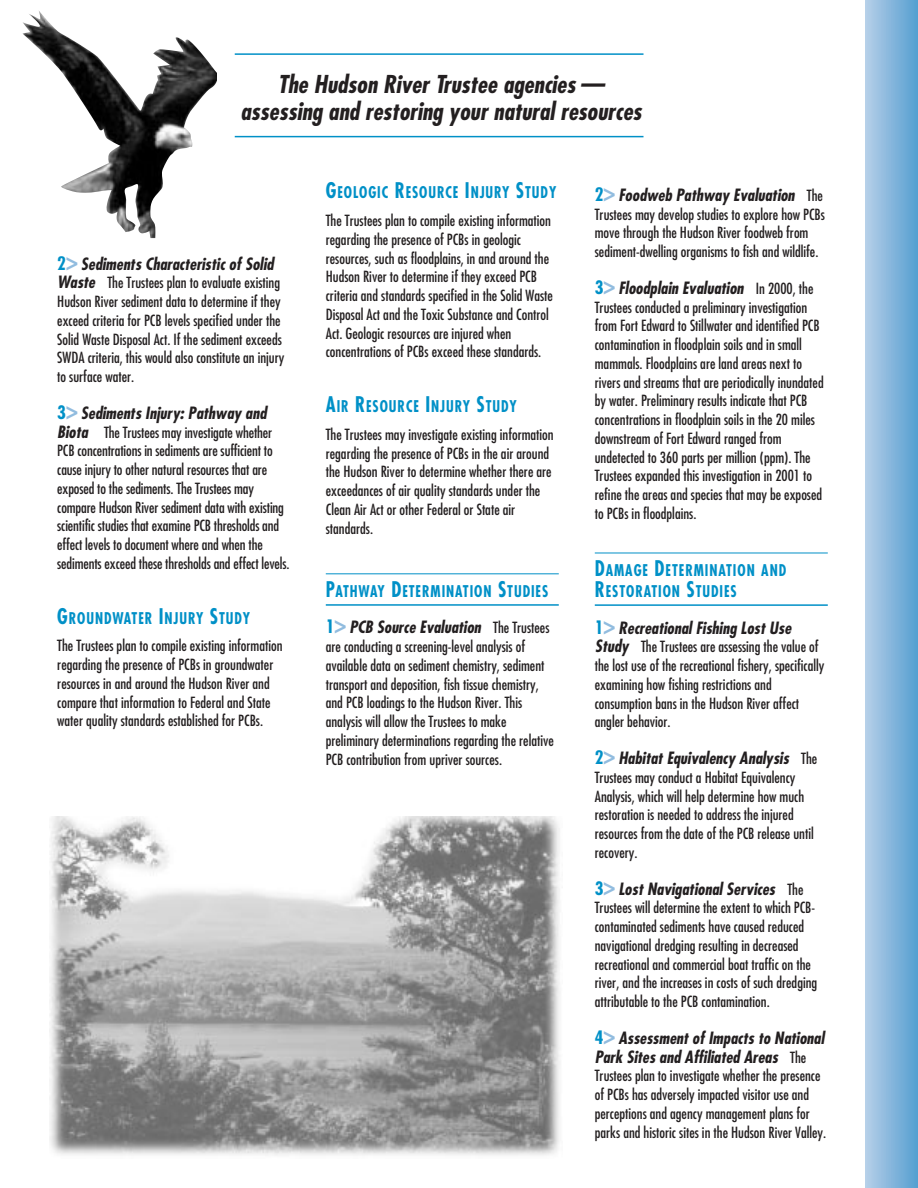
<style>
.page{position:relative;width:918px;height:1188px;background:#fff}
.page>*{position:absolute;margin:0;border:0;box-sizing:border-box;transform-origin:0 0}
.t1{font:italic 700 condensed 24px/27px "Futura";color:#231f20;text-align:center}
.t2{font:italic 700 condensed 16.5px/18.8px "Futura";color:#231f20}
.t3{font:700 condensed 15.75px/21px "Futura";letter-spacing:.065em;color:#0090c7;scale:.9 1}
.t4{font:condensed 15px/18.8px "Futura";color:#231f20}
.s1{font-style:normal;font-size:18px;color:#0090c7}
.s2{font-style:normal;font-size:24px;color:#91bcdf}
.s3{font-weight:700;font-style:italic;font-size:16.5px}
.s4{font-size:21px}
.s5{font-weight:400;font-style:normal;font-size:15px}
</style>
<div class="page">
<hr style="left:326px;top:573px;width:233px;height:1px;background:#0090c7">
<hr style="left:326px;top:604px;width:233px;height:2px;background:#0090c7">
<hr style="left:595px;top:553px;width:233px;height:1px;background:#0090c7">
<hr style="left:595px;top:604px;width:233px;height:2px;background:#0090c7">
<hr style="left:235px;top:53px;width:409px;height:2px;background:#0090c7">
<hr style="left:235px;top:136px;width:409px;height:1px;background:#0090c7">
<img style="left:22px;top:11px;width:195px;height:227px">
<div style="left:866px;top:0;width:52px;height:1188px;background:linear-gradient(to right,#b5cee8,#57a0d1)"></div>
<img style="left:50px;top:816px;width:510px;height:339px">
<h1 class="t1" style="left:240px;top:72px;width:403px">The Hudson River Trustee agencies — assessing and restoring your natural resources</h1>
<p class="t2" style="left:57px;top:256px;width:218px"><span class="s1">2</span><span class="s2">&gt;</span> Sediments Characteristic of Solid</p>
<p class="t4" style="left:57px;top:275px;width:229px"><span class="s3">Waste</span> The Trustees plan to evaluate existing Hudson River sediment data to determine if they exceed criteria for PCB levels specified under the Solid Waste Disposal Act. If the sediment exceeds SWDA criteria, this would also constitute an injury to surface water.</p>
<p class="t2" style="left:57px;top:405px;width:211px"><span class="s1">3</span><span class="s2">&gt;</span> Sediments Injury: Pathway and</p>
<p class="t4" style="left:57px;top:424px;width:234px"><span class="s3">Biota</span> The Trustees may investigate whether PCB concentrations in sediments are sufficient to cause injury to other natural resources that are exposed to the sediments. The Trustees may compare Hudson River sediment data with existing scientific studies that examine PCB thresholds and effect levels to document where and when the sediments exceed these thresholds and effect levels.</p>
<p class="t3" style="left:57px;top:609px;width:216px"><span class="s4">G</span>ROUNDWATER <span class="s4">I</span>NJURY <span class="s4">S</span>TUDY</p>
<p class="t4" style="left:57px;top:638px;width:227px">The Trustees plan to compile existing information regarding the presence of PCBs in groundwater resources in and around the Hudson River and compare that information to Federal and State water quality standards established for PCBs.</p>
<p class="t3" style="left:326px;top:184px;width:258px"><span class="s4">G</span>EOLOGIC <span class="s4">R</span>ESOURCE <span class="s4">I</span>NJURY <span class="s4">S</span>TUDY</p>
<p class="t4" style="left:326px;top:212px;width:229px">The Trustees plan to compile existing information regarding the presence of PCBs in geologic resources, such as floodplains, in and around the Hudson River to determine if they exceed PCB criteria and standards specified in the Solid Waste Disposal Act and the Toxic Substance and Control Act. Geologic resources are injured when concentrations of PCBs exceed these standards.</p>
<p class="t3" style="left:326px;top:397px;width:214px"><span class="s4">A</span>IR <span class="s4">R</span>ESOURCE <span class="s4">I</span>NJURY <span class="s4">S</span>TUDY</p>
<p class="t4" style="left:326px;top:426px;width:229px">The Trustees may investigate existing information regarding the presence of PCBs in the air around the Hudson River to determine whether there are exceedances of air quality standards under the Clean Air Act or other Federal or State air standards.</p>
<p class="t3" style="left:326px;top:582px;width:249px"><span class="s4">P</span>ATHWAY <span class="s4">D</span>ETERMINATION <span class="s4">S</span>TUDIES</p>
<p class="t2" style="left:326px;top:619px;width:225px"><span class="s1">1</span><span class="s2">&gt;</span> PCB Source Evaluation <span class="s5">The Trustees</span></p>
<p class="t4" style="left:326px;top:638px;width:230px">are conducting a screening-level analysis of available data on sediment chemistry, sediment transport and deposition, fish tissue chemistry, and PCB loadings to the Hudson River. This analysis will allow the Trustees to make preliminary determinations regarding the relative PCB contribution from upriver sources.</p>
<p class="t2" style="left:595px;top:187px;width:230px"><span class="s1">2</span><span class="s2">&gt;</span> Foodweb Pathway Evaluation <span class="s5">The</span></p>
<p class="t4" style="left:595px;top:206px;width:232px">Trustees may develop studies to explore how PCBs move through the Hudson River foodweb from sediment-dwelling organisms to fish and wildlife.</p>
<p class="t2" style="left:595px;top:280px;width:220px"><span class="s1">3</span><span class="s2">&gt;</span> Floodplain Evaluation <span class="s5">In 2000, the</span></p>
<p class="t4" style="left:595px;top:299px;width:230px">Trustees conducted a preliminary investigation from Fort Edward to Stillwater and identified PCB contamination in floodplain soils and in small mammals. Floodplains are land areas next to rivers and streams that are periodically inundated by water. Preliminary results indicate that PCB concentrations in floodplain soils in the 20 miles downstream of Fort Edward ranged from undetected to 360 parts per million (ppm). The Trustees expanded this investigation in 2001 to refine the areas and species that may be exposed to PCBs in floodplains.</p>
<p class="t3" style="left:595px;top:561px;width:214px"><span class="s4">D</span>AMAGE <span class="s4">D</span>ETERMINATION AND<br><span class="s4">R</span>ESTORATION <span class="s4">S</span>TUDIES</p>
<p class="t2" style="left:595px;top:620px;width:198px"><span class="s1">1</span><span class="s2">&gt;</span> Recreational Fishing Lost Use</p>
<p class="t4" style="left:595px;top:639px;width:231px"><span class="s3">Study</span> The Trustees are assessing the value of the lost use of the recreational fishery, specifically examining how fishing restrictions and consumption bans in the Hudson River affect angler behavior.</p>
<p class="t2" style="left:595px;top:750px;width:224px"><span class="s1">2</span><span class="s2">&gt;</span> Habitat Equivalency Analysis <span class="s5">The</span></p>
<p class="t4" style="left:595px;top:769px;width:220px">Trustees may conduct a Habitat Equivalency Analysis, which will help determine how much restoration is needed to address the injured resources from the date of the PCB release until recovery.</p>
<p class="t2" style="left:595px;top:881px;width:210px"><span class="s1">3</span><span class="s2">&gt;</span> Lost Navigational Services <span class="s5">The</span></p>
<p class="t4" style="left:595px;top:900px;width:224px">Trustees will determine the extent to which PCB&shy;contaminated sediments have caused reduced navigational dredging resulting in decreased recreational and commercial boat traffic on the river, and the increases in costs of such dredging attributable to the PCB contamination.</p>
<p class="t2" style="left:595px;top:1030px;width:231px"><span class="s1">4</span><span class="s2">&gt;</span> Assessment of Impacts to National<br>Park Sites and Affiliated Areas <span class="s5">The</span></p>
<p class="t4" style="left:595px;top:1068px;width:233px">Trustees plan to investigate whether the presence of PCBs has adversely impacted visitor use and perceptions and agency management plans for parks and historic sites in the Hudson River Valley.</p>
</div>
